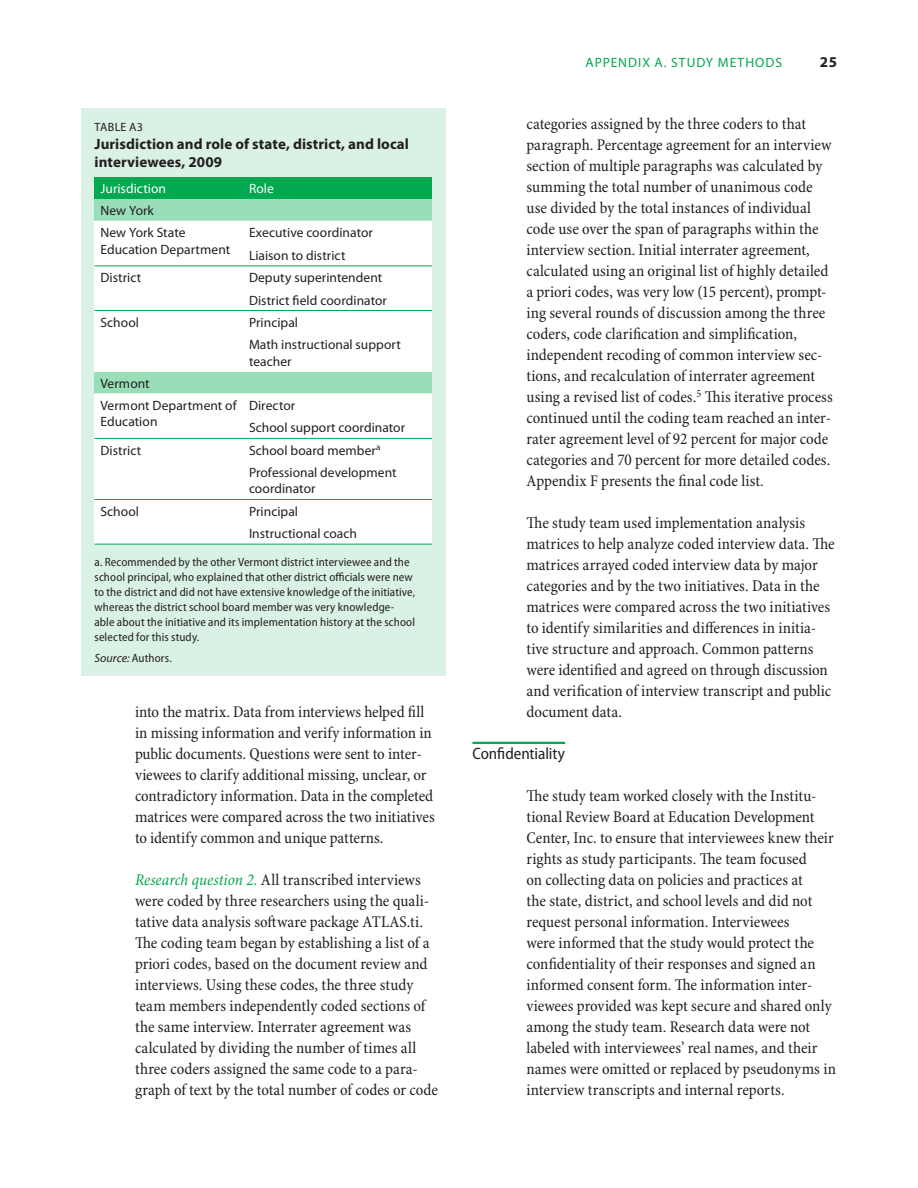
<style>
.page{position:relative;width:918px;height:1188px;background:#fff}
.page>*{position:absolute;margin:0;border:0;box-sizing:border-box;transform-origin:0 0}
.t1{font:condensed 16.5px/21px "Minion Pro";color:#231f20}
.t2{font:semi-condensed 16.5px "Myriad Pro";letter-spacing:-.005em;color:#231f20}
.t3{font:700 15px/18px "Myriad Pro";letter-spacing:.005em;color:#231f20}
.t4{font:13.5px/16.5px "Myriad Pro";color:#231f20}
.t5{font:13.5px "Myriad Pro";letter-spacing:.005em;color:#fff}
.t6{font:semi-condensed 12px/15px "Myriad Pro";letter-spacing:.01em;color:#231f20}
.t7{font:12px "Myriad Pro";letter-spacing:.025em;color:#231f20}
.s1{font-style:italic;font-stretch:normal}
.s2{font-style:italic;color:#00a94f}
</style>
<div class="page">
<hr style="left:472px;top:742px;width:93px;height:2px;background:#00a94f">
<div style="left:81px;top:108px;width:365px;height:567px;background:#d9f2e5"></div>
<div style="left:94px;top:177px;width:149px;height:22px;background:#00a94f"></div>
<div style="left:243px;top:177px;width:189px;height:22px;background:#00a94f"></div>
<div style="left:94px;top:199px;width:338px;height:22px;background:#99ddb9"></div>
<div style="left:94px;top:372px;width:338px;height:22px;background:#99ddb9"></div>
<div style="left:94px;top:221px;width:149px;height:45px;background:#fff"></div>
<div style="left:243px;top:221px;width:189px;height:45px;background:#fff"></div>
<div style="left:94px;top:266px;width:149px;height:44px;background:#fff"></div>
<div style="left:243px;top:266px;width:189px;height:44px;background:#fff"></div>
<div style="left:94px;top:310px;width:149px;height:62px;background:#fff"></div>
<div style="left:243px;top:310px;width:189px;height:62px;background:#fff"></div>
<div style="left:94px;top:394px;width:149px;height:44px;background:#fff"></div>
<div style="left:243px;top:394px;width:189px;height:44px;background:#fff"></div>
<div style="left:94px;top:438px;width:149px;height:62px;background:#fff"></div>
<div style="left:243px;top:438px;width:189px;height:62px;background:#fff"></div>
<div style="left:94px;top:500px;width:149px;height:44px;background:#fff"></div>
<div style="left:243px;top:500px;width:189px;height:44px;background:#fff"></div>
<hr style="left:94px;top:266px;width:149px;height:1px;background:#00a94f">
<hr style="left:243px;top:266px;width:189px;height:1px;background:#00a94f">
<hr style="left:94px;top:310px;width:149px;height:1px;background:#00a94f">
<hr style="left:243px;top:310px;width:189px;height:1px;background:#00a94f">
<hr style="left:94px;top:438px;width:149px;height:1px;background:#00a94f">
<hr style="left:243px;top:438px;width:189px;height:1px;background:#00a94f">
<hr style="left:94px;top:499px;width:149px;height:1px;background:#00a94f">
<hr style="left:243px;top:499px;width:189px;height:1px;background:#00a94f">
<hr style="left:94px;top:544px;width:149px;height:1px;background:#00a94f">
<hr style="left:243px;top:544px;width:189px;height:1px;background:#00a94f">
<hr style="left:94px;top:393px;width:149px;height:1px;background:#fff">
<hr style="left:243px;top:393px;width:189px;height:1px;background:#fff">
<p class="t7" style="left:95px;top:120px;width:50px">Table a3</p>
<p class="t3" style="left:94px;top:135px;width:316px">Jurisdiction and role of state, district, and local interviewees, 2009</p>
<p class="t5" style="left:100px;top:181px;width:67px">Jurisdiction</p>
<p class="t5" style="left:249px;top:181px;width:26px">role</p>
<p class="t4" style="left:100px;top:203px;width:55px">new york</p>
<p class="t4" style="left:100px;top:225px;width:131px">new york State education department</p>
<p class="t4" style="left:249px;top:222px;width:125px;line-height:22.5px">executive coordinator liaison to district</p>
<p class="t4" style="left:100px;top:269px;width:42px">district</p>
<p class="t4" style="left:249px;top:269px;width:135px">deputy superintendent</p>
<p class="t4" style="left:249px;top:292px;width:140px">district field coordinator</p>
<p class="t4" style="left:100px;top:314px;width:40px">School</p>
<p class="t4" style="left:249px;top:314px;width:51px">principal</p>
<p class="t4" style="left:249px;top:337px;width:153px">math instructional support teacher</p>
<p class="t4" style="left:100px;top:375px;width:51px">vermont</p>
<p class="t4" style="left:100px;top:397px;width:138px">vermont department of education</p>
<p class="t4" style="left:249px;top:394px;width:158px;line-height:22.5px">director<br>School support coordinator</p>
<p class="t4" style="left:100px;top:442px;width:42px">district</p>
<p class="t4" style="left:249px;top:442px;width:133px">School board member<sup>a</sup></p>
<p class="t4" style="left:249px;top:464px;width:149px">professional development coordinator</p>
<p class="t4" style="left:100px;top:503px;width:40px">School</p>
<p class="t4" style="left:249px;top:503px;width:51px">principal</p>
<p class="t4" style="left:249px;top:526px;width:110px">instructional coach</p>
<p class="t6" style="left:94px;top:554px;width:322px">a. Recommended by the other Vermont district interviewee and the school principal, who explained that other district officials were new to the district and did not have extensive knowledge of the initiative, whereas the district school board member was very knowledge&shy;able about the initiative and its implementation history at the school selected for this study.</p>
<p class="t6" style="left:94px;top:650px;width:79px"><span class="s1">Source:</span> Authors.</p>
<p class="t1" style="left:135px;top:702px;width:301px">into the matrix. Data from interviews helped fill in missing information and verify information in public documents. Questions were sent to inter&shy;viewees to clarify additional missing, unclear, or contradictory information. Data in the completed matrices were compared across the two initiatives to identify common and unique patterns.</p>
<p class="t1" style="left:135px;top:870px;width:305px"><span class="s2">Research question 2.</span> All transcribed interviews were coded by three researchers using the quali&shy;tative data analysis software package ATLAS.ti.<br>The coding team began by establishing a list of a priori codes, based on the document review and interviews. Using these codes, the three study team members independently coded sections of the same interview. Interrater agreement was calculated by dividing the number of times all three coders assigned the same code to a para&shy;graph of text by the total number of codes or code</p>
<p class="t1" style="left:526px;top:114px;width:308px">categories assigned by the three coders to that paragraph. Percentage agreement for an interview section of multiple paragraphs was calculated by summing the total number of unanimous code use divided by the total instances of individual code use over the span of paragraphs within the interview section. Initial interrater agreement, calculated using an original list of highly detailed a priori codes, was very low (15 percent), prompt&shy;ing several rounds of discussion among the three coders, code clarification and simplification, independent recoding of common interview sec&shy;tions, and recalculation of interrater agreement using a revised list of codes.<sup>5</sup> This iterative process continued until the coding team reached an inter&shy;rater agreement level of 92 percent for major code categories and 70 percent for more detailed codes.<br>Appendix F presents the final code list.</p>
<p class="t1" style="left:527px;top:513px;width:310px">The study team used implementation analysis matrices to help analyze coded interview data. The matrices arrayed coded interview data by major categories and by the two initiatives. Data in the matrices were compared across the two initiatives to identify similarities and differences in initia&shy;tive structure and approach. Common patterns were identified and agreed on through discussion and verification of interview transcript and public document data.</p>
<p class="t2" style="left:472px;top:745px;width:94px">Confidentiality</p>
<p class="t1" style="left:527px;top:786px;width:311px">The study team worked closely with the Institu&shy;tional Review Board at Education Development Center, Inc. to ensure that interviewees knew their rights as study participants. The team focused<br>on collecting data on policies and practices at<br>the state, district, and school levels and did not request personal information. Interviewees<br>were informed that the study would protect the confidentiality of their responses and signed an informed consent form. The information inter&shy;viewees provided was kept secure and shared only among the study team. Research data were not labeled with interviewees’ real names, and their names were omitted or replaced by pseudonyms in interview transcripts and internal reports.</p>
</div>
